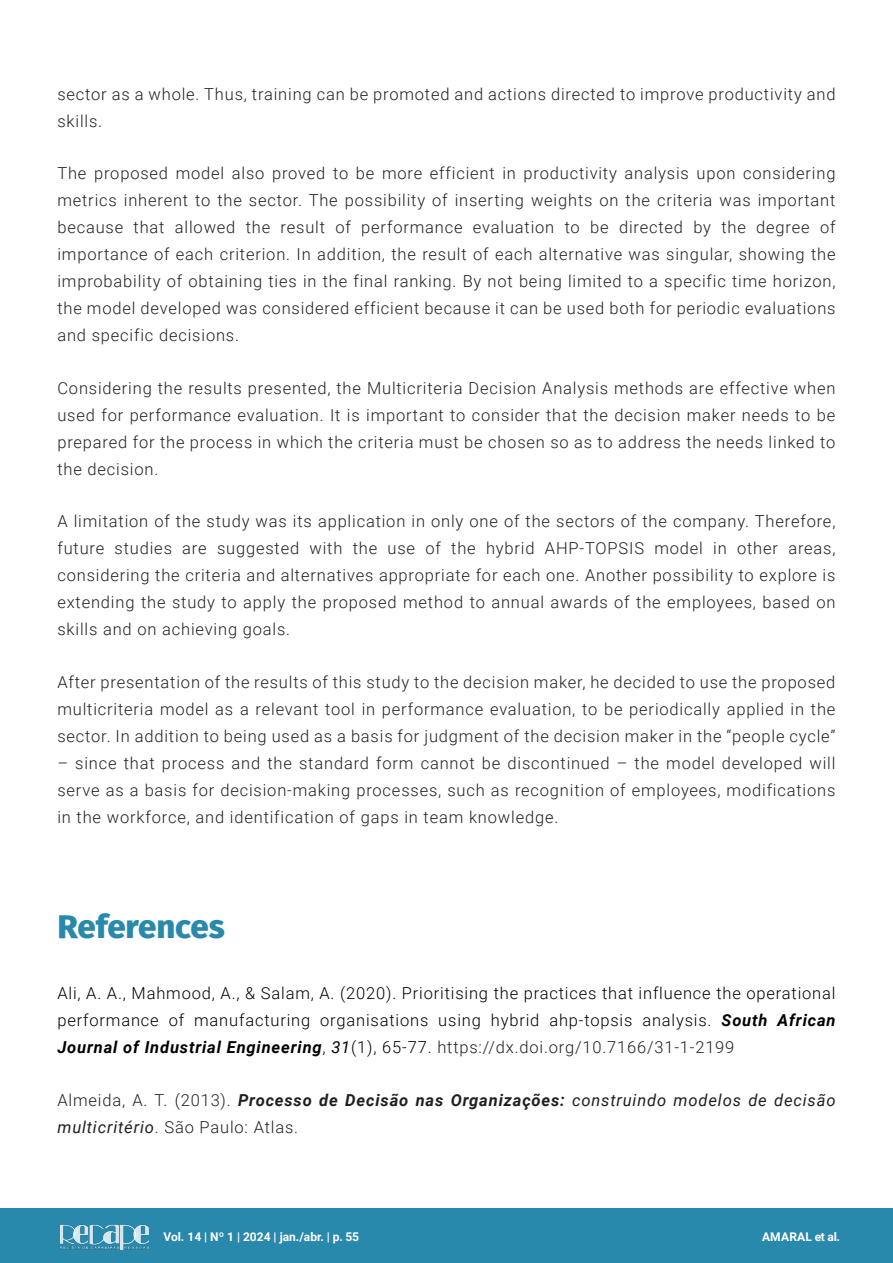
<style>
.page{position:relative;width:893px;height:1263px;background:#fff}
.page>*{position:absolute;margin:0;border:0;box-sizing:border-box;transform-origin:0 0}
.Título_-_Artigo{font:800 33px "Fira Sans";color:#2889ac}
.Texto_-_Artigo{font:300 16.5px/27px "Roboto";letter-spacing:.05em;color:#231f20;text-align:justify}
.Referências_Bibliogr{font:300 16.5px/27px "Roboto";letter-spacing:.05em;color:#000;text-align:justify}
.Referências_Bibliogr-2{font:italic 16.5px/27px "Roboto";color:#231f20}
.t1{font:700 12px "Roboto";color:#fff}
.s1{font-weight:700;font-style:italic}
.s2{font-weight:400;font-style:italic}
.s3{color:#231f20}
.s4{font-weight:300;font-style:normal}
.s5{font-weight:700}
</style>
<div class="page">
<div style="left:0;top:1209px;width:893px;height:54px;background:#2889ac"></div>
<img style="left:59px;top:1224px;width:90px;height:27px">
<p class="Texto_-_Artigo" style="left:57px;top:80px;width:780px">sector as a whole. Thus, training can be promoted and actions directed to improve productivity and skills.</p>
<p class="Texto_-_Artigo" style="left:57px;top:159px;width:780px">The proposed model also proved to be more efficient in productivity analysis upon considering metrics inherent to the sector. The possibility of inserting weights on the criteria was important because that allowed the result of performance evaluation to be directed by the degree of importance of each criterion. In addition, the result of each alternative was singular, showing the improbability of obtaining ties in the final ranking. By not being limited to a specific time horizon, the model developed was considered efficient because it can be used both for periodic evaluations and specific decisions.</p>
<p class="Texto_-_Artigo" style="left:57px;top:374px;width:780px">Considering the results presented, the Multicriteria Decision Analysis methods are effective when used for performance evaluation. It is important to consider that the decision maker needs to be prepared for the process in which the criteria must be chosen so as to address the needs linked to the decision.</p>
<p class="Texto_-_Artigo" style="left:57px;top:507px;width:780px">A limitation of the study was its application in only one of the sectors of the company. Therefore, future studies are suggested with the use of the hybrid AHP-TOPSIS model in other areas, considering the criteria and alternatives appropriate for each one. Another possibility to explore is extending the study to apply the proposed method to annual awards of the employees, based on skills and on achieving goals.</p>
<p class="Texto_-_Artigo" style="left:57px;top:668px;width:779px">After presentation of the results of this study to the decision maker, he decided to use the proposed multicriteria model as a relevant tool in performance evaluation, to be periodically applied in the sector. In addition to being used as a basis for judgment of the decision maker in the “people cycle”</p>
<p class="Texto_-_Artigo" style="left:57px;top:749px;width:779px">– since that process and the standard form cannot be discontinued – the model developed will serve as a basis for decision-making processes, such as recognition of employees, modifications in the workforce, and identification of gaps in team knowledge.</p>
<p class="Título_-_Artigo" style="left:57px;top:898px;width:169px">References</p>
<p class="Referências_Bibliogr" style="left:57px;top:979px;width:780px">Ali, A. A., Mahmood, A., &amp; Salam, A. (2020). Prioritising the practices that influence the operational performance of manufacturing organisations using hybrid ahp-topsis analysis. <span class="s1">South African Journal of Industrial Engineering</span>, <span class="s2">31</span>(1), 65-77. <span class="s3">https://dx.doi.org/10.7166/31-1-2199</span></p>
<p class="Referências_Bibliogr-2" style="left:57px;top:1086px;width:780px"><span class="s4">Almeida, A. T. (2013).</span> <span class="s5">Processo de Decisão nas Organizações:</span> construindo modelos de decisão multicritério<span class="s4">. São Paulo: Atlas.</span></p>
<p class="t1" style="left:163px;top:1228px;width:197px">Vol. 14 | Nº 1 | 2024 | jan./abr. | p. 55</p>
<p class="t1" style="left:762px;top:1229px;width:80px">AMARAL et al.</p>
</div>
